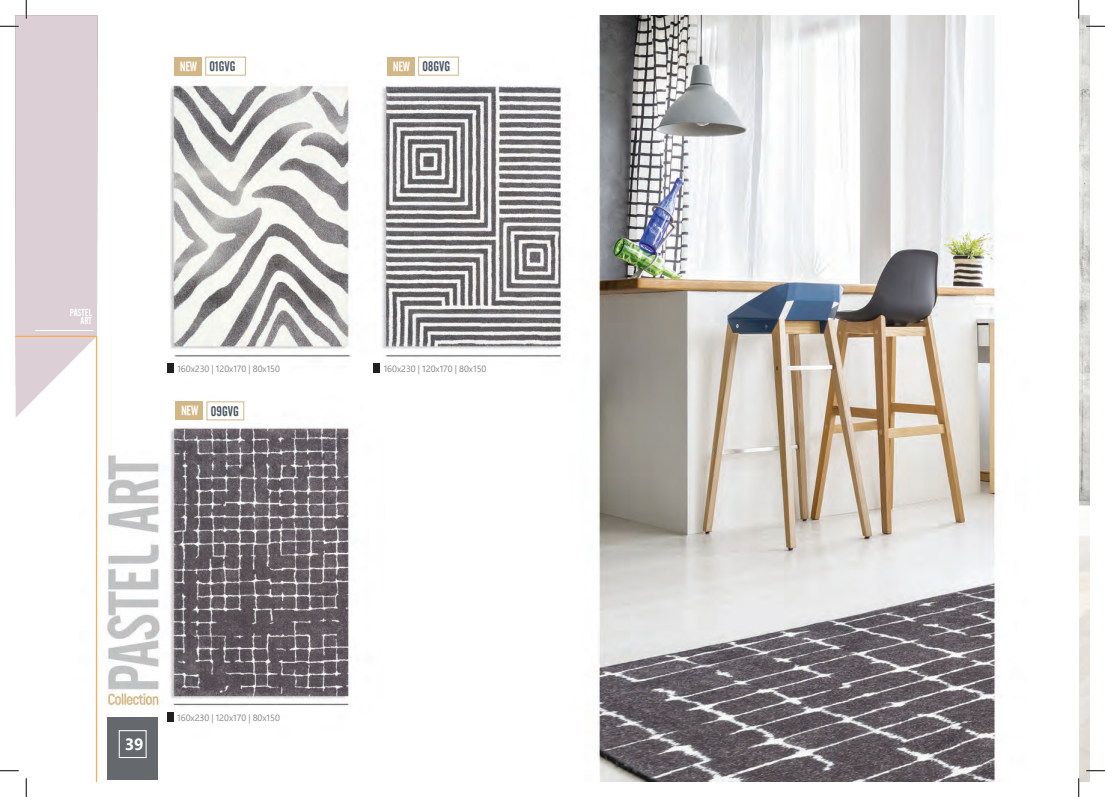
<style>
.page{position:relative;width:1105px;height:797px;background:#fff}
.page>*{position:absolute;margin:0;border:0;box-sizing:border-box;transform-origin:0 0}
.t1{font:700 16.25px "Segoe Pro";color:#fff}
.t2{font:13.75px "Cafeta";color:#4b5560}
.t3{font:10px/8.1px "Cafeta";color:#fff;text-align:right}
.t4{font:9px "Segoe Pro";color:#888787}
.s1{font-size:13.12px;color:#fff}
</style>
<div class="page">
<img style="left:97px;top:16px;width:992px;height:765px">
<div style="left:107px;top:716px;width:51px;height:63px;background:#65696e"></div>
<div style="left:119px;top:730px;width:28px;height:28px;border:1px solid #fff"></div>
<div style="left:373px;top:363px;width:7px;height:9px;background:#231f20"></div>
<div style="left:167px;top:364px;width:7px;height:9px;background:#231f20"></div>
<div style="left:167px;top:713px;width:7px;height:9px;background:#231f20"></div>
<svg style="left:16px;top:418px;width:81px;height:363px"></svg>
<div style="left:175px;top:401px;width:28px;height:19px;background:#d2b685"></div>
<div style="left:207px;top:401px;width:37px;height:19px;border:1px solid #d2b685"></div>
<div style="left:387px;top:57px;width:28px;height:19px;background:#d2b685"></div>
<div style="left:418px;top:57px;width:41px;height:18px;border:1px solid #d2b685"></div>
<div style="left:174px;top:57px;width:28px;height:19px;background:#d2b685"></div>
<div style="left:205px;top:57px;width:41px;height:18px;border:1px solid #d2b685"></div>
<svg style="left:1086px;top:25px;width:19px;height:2px"></svg>
<svg style="left:0;top:770px;width:19px;height:1px"></svg>
<svg style="left:1086px;top:770px;width:19px;height:1px"></svg>
<svg style="left:0;top:0;width:97px;height:418px"></svg>
<svg style="left:25px;top:778px;width:2px;height:19px"></svg>
<svg style="left:1078px;top:0;width:1px;height:19px"></svg>
<svg style="left:1078px;top:778px;width:1px;height:19px"></svg>
<h2 class="t2" style="left:180px;top:59px;width:57px"><span class="s1">NEW</span> 01GVG</h2>
<h2 class="t2" style="left:393px;top:59px;width:59px"><span class="s1">NEW</span> 08GVG</h2>
<p class="t3" style="left:70px;top:309px;width:23px">PASTEL<br>ART</p>
<p class="t4" style="left:177px;top:362px;width:104px">160x230 | 120x170 | 80x150</p>
<p class="t4" style="left:384px;top:362px;width:104px">160x230 | 120x170 | 80x150</p>
<h2 class="t2" style="left:181px;top:404px;width:59px"><span class="s1">NEW</span> 09GVG</h2>
<h1 class="t1" style="left:125px;top:732px;width:20px">39</h1>
<p class="t4" style="left:177px;top:711px;width:104px">160x230 | 120x170 | 80x150</p>
</div>
